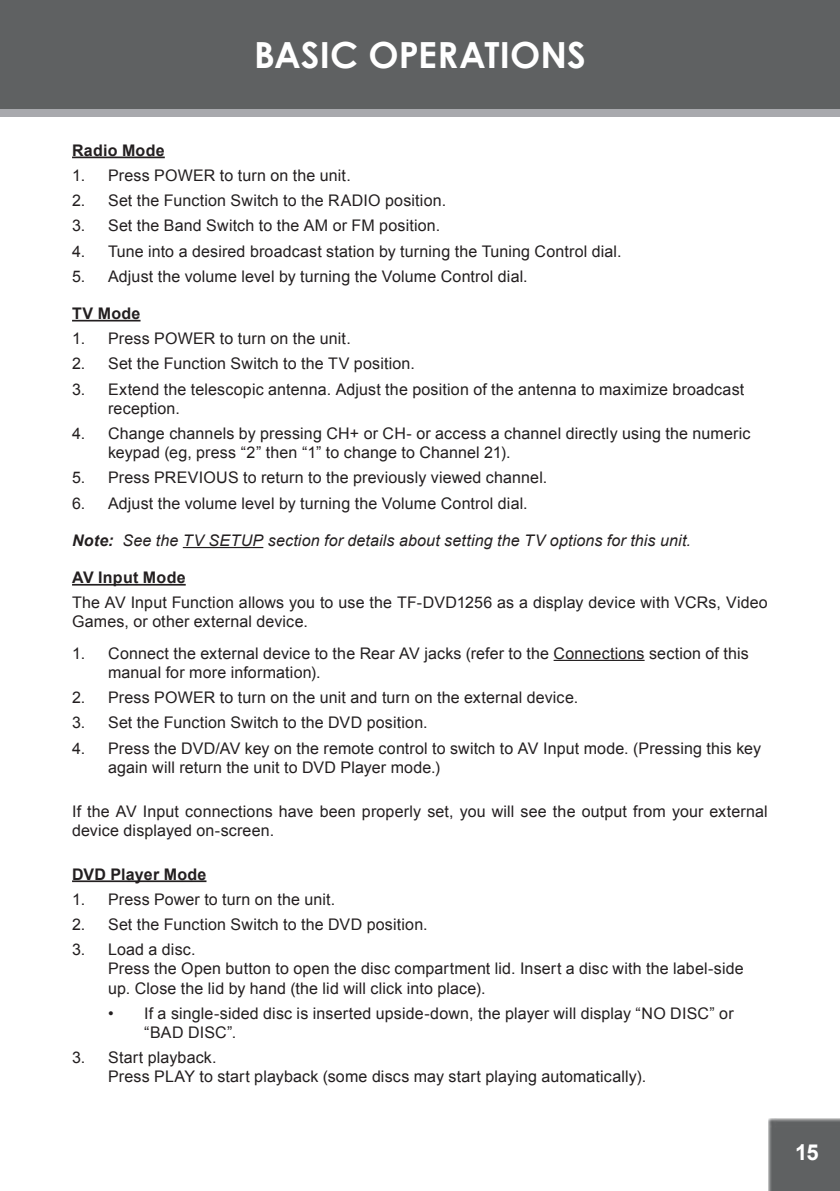
<style>
.page{position:relative;width:840px;height:1191px;background:#fff}
.page>*{position:absolute;margin:0;border:0;box-sizing:border-box;transform-origin:0 0}
.t1{font:700 36px "Century Gothic";letter-spacing:.005em;color:#fff}
.t2{font:700 22px "Arial";color:#fff}
.t3{font:16px/25.2px "Arial";letter-spacing:.01em;color:#231f20}
.t4{font:italic 16px "Arial";letter-spacing:.01em;color:#231f20}
.t5{font:700 16px "Arial";letter-spacing:.02em;color:#231f20}
.s1{font-weight:700}
</style>
<div class="page">
<div style="left:0;top:0;width:839px;height:117px;background:#a8a9ad"></div>
<div style="left:0;top:0;width:839px;height:108px;background:#5f6162"></div>
<div style="left:767px;top:1118px;width:72px;height:73px;background:#5f6162"></div>
<hr style="left:72px;top:157px;width:93px;height:1px;background:#231f20">
<hr style="left:72px;top:320px;width:68px;height:1px;background:#231f20">
<hr style="left:183px;top:547px;width:80px;height:1px;background:#231f20">
<hr style="left:72px;top:584px;width:114px;height:1px;background:#231f20">
<hr style="left:553px;top:660px;width:91px;height:1px;background:#231f20">
<hr style="left:72px;top:880px;width:134px;height:2px;background:#231f20">
<h1 class="t1" style="left:254px;top:27px;width:333px">BASIC OPERATIONS</h1>
<p class="t5" style="left:72px;top:139px;width:94px">Radio Mode</p>
<p class="t3" style="left:108px;top:163px;width:514px">Press POWER to turn on the unit.<br>Set the Function Switch to the RADIO position.<br>Set the Band Switch to the AM or FM position.<br>Tune into a desired broadcast station by turning the Tuning Control dial.<br>Adjust the volume level by turning the Volume Control dial.</p>
<p class="t5" style="left:72px;top:303px;width:70px">TV Mode</p>
<p class="t3" style="left:108px;top:326px;width:637px">Press POWER to turn on the unit.<br>Set the Function Switch to the TV position.<br>Extend the telescopic antenna. Adjust the position of the antenna to maximize broadcast</p>
<p class="t3" style="left:108px;top:396px;width:643px">reception.<br>Change channels by pressing CH+ or CH- or access a channel directly using the numeric</p>
<p class="t3" style="left:108px;top:440px;width:440px">keypad (eg, press “2” then “1” to change to Channel 21).<br>Press PREVIOUS to return to the previously viewed channel.<br>Adjust the volume level by turning the Volume Control dial.</p>
<p class="t4" style="left:72px;top:530px;width:620px"><span class="s1">Note:</span> See the TV SETUP section for details about setting the TV options for this unit.</p>
<p class="t5" style="left:72px;top:567px;width:115px">AV Input Mode</p>
<p class="t3" style="left:72px;top:593px;width:697px;line-height:19.2px">The AV Input Function allows you to use the TF-DVD1256 as a display device with VCRs, Video<br>Games, or other external device.</p>
<p class="t3" style="left:108px;top:643px;width:641px;line-height:19.2px">Connect the external device to the Rear AV jacks (refer to the Connections section of this manual for more information).</p>
<p class="t3" style="left:108px;top:685px;width:654px">Press POWER to turn on the unit and turn on the external device.<br>Set the Function Switch to the DVD position.<br>Press the DVD/AV key on the remote control to switch to AV Input mode. (Pressing this key</p>
<p class="t3" style="left:108px;top:754px;width:333px">again will return the unit to DVD Player mode.)</p>
<p class="t3" style="left:72px;top:802px;width:696px;line-height:19.2px">If the AV Input connections have been properly set, you will see the output from your external device displayed on-screen.</p>
<p class="t5" style="left:72px;top:863px;width:136px">DVD Player Mode</p>
<p class="t3" style="left:108px;top:886px;width:321px">Press Power to turn on the unit.<br>Set the Function Switch to the DVD position.<br>Load a disc.</p>
<p class="t3" style="left:108px;top:959px;width:636px;line-height:19.2px">Press the Open button to open the disc compartment lid. Insert a disc with the label-side up. Close the lid by hand (the lid will click into place).</p>
<p class="t3" style="left:144px;top:1003px;width:590px;line-height:19.2px">If a single-sided disc is inserted upside-down, the player will display “NO DISC” or “BAD DISC”.</p>
<p class="t3" style="left:108px;top:1048px;width:539px;line-height:19.2px">Start playback.<br>Press PLAY to start playback (some discs may start playing automatically).</p>
<p class="t3" style="left:72px;top:163px;width:15px;text-align:justify">1.<br>2.<br>3.<br>4.<br>5.</p>
<p class="t3" style="left:72px;top:326px;width:15px;text-align:justify">1.<br>2.<br>3.</p>
<p class="t3" style="left:72px;top:421px;width:15px">4.</p>
<p class="t3" style="left:72px;top:465px;width:15px">5.<br>6.</p>
<p class="t3" style="left:72px;top:640px;width:15px">1.</p>
<p class="t3" style="left:72px;top:685px;width:15px;text-align:justify">2.<br>3.<br>4.</p>
<p class="t3" style="left:72px;top:886px;width:15px;text-align:justify">1.<br>2.<br>3.</p>
<p class="t3" style="left:108px;top:1000px;width:7px">•</p>
<p class="t3" style="left:72px;top:1045px;width:15px">3.</p>
<h2 class="t2" style="left:794px;top:1137px;width:25px">15</h2>
</div>
